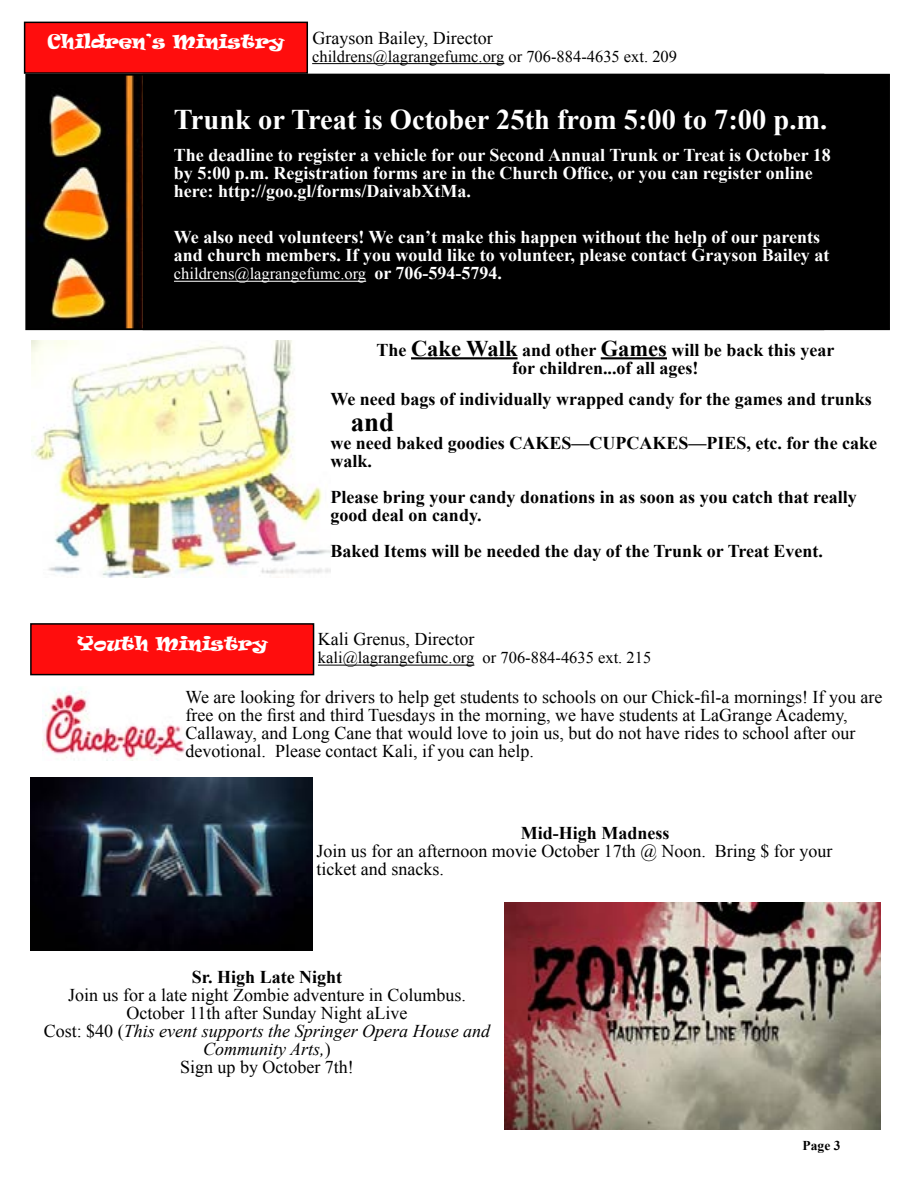
<style>
.page{position:relative;width:918px;height:1188px;background:#fff}
.page>*{position:absolute;margin:0;border:0;box-sizing:border-box;transform-origin:0 0}
.t1{font:700 28.5px "Times New Roman";color:#fff}
.t2{font:700 27px "Times New Roman";color:#000}
.t3{font:18px/18px "Times New Roman";color:#000}
.t4{font:700 18px/18px "Times New Roman";color:#000}
.t5{font:700 18px/18px "Times New Roman";color:#fff}
.t6{font:18px "Ravie";color:#fff}
.t7{font:16.5px "Times New Roman";color:#000}
.t8{font:16.5px "Times New Roman";color:#fff}
.t9{font:700 13.5px "Times New Roman";color:#000}
.s1{font-weight:700;font-size:18px}
.s2{font-size:22.5px}
.s3{font-style:italic}
</style>
<div class="page">
<img style="left:28px;top:77px;width:115px;height:250px">
<div style="left:31px;top:624px;width:283px;height:51px;background:#ff0d0d"></div>
<div style="left:30px;top:623px;width:284px;height:52px;border:2px solid #000"></div>
<hr style="left:318px;top:665px;width:156px;height:1px;background:#000">
<div style="left:25px;top:22px;width:282px;height:51px;background:#ff0d0d"></div>
<div style="left:24px;top:22px;width:284px;height:52px;border:2px solid #000"></div>
<hr style="left:312px;top:63px;width:192px;height:1px;background:#000">
<img style="left:42px;top:687px;width:143px;height:73px">
<div style="left:143px;top:74px;width:747px;height:256px;background:#000"></div>
<hr style="left:174px;top:281px;width:192px;height:1px;background:#fff">
<img style="left:31px;top:777px;width:282px;height:173px">
<img style="left:504px;top:903px;width:377px;height:227px">
<img style="left:32px;top:341px;width:298px;height:237px">
<hr style="left:411px;top:357px;width:107px;height:2px;background:#000">
<hr style="left:601px;top:357px;width:66px;height:2px;background:#000">
<p class="t6" style="left:48px;top:29px;width:238px">Children’s Ministry</p>
<p class="t3" style="left:313px;top:29px;width:182px">Grayson Bailey, Director</p>
<p class="t7" style="left:312px;top:45px;width:366px">childrens@lagrangefumc.org or 706-884-4635 ext. 209</p>
<h1 class="t1" style="left:174px;top:100px;width:655px">Trunk or Treat is October 25th from 5:00 to 7:00 p.m.</h1>
<p class="t5" style="left:174px;top:145px;width:658px">The deadline to register a vehicle for our Second Annual Trunk or Treat is October 18 by 5:00 p.m. Registration forms are in the Church Office, or you can register online here: http://goo.gl/forms/DaivabXtMa.</p>
<p class="t5" style="left:174px;top:228px;width:657px">We also need volunteers! We can’t make this happen without the help of our parents and church members. If you would like to volunteer, please contact Grayson Bailey at</p>
<p class="t8" style="left:174px;top:263px;width:330px">childrens@lagrangefumc.org <span class="s1">or 706-594-5794.</span></p>
<p class="t4" style="left:377px;top:340px;width:459px;text-align:center">The <span class="s2">Cake Walk</span> and other <span class="s2">Games</span> will be back this year for children...of all ages!</p>
<p class="t4" style="left:330px;top:390px;width:543px">We need bags of individually wrapped candy for the games and trunks</p>
<h2 class="t2" style="left:351px;top:403px;width:45px">and</h2>
<p class="t4" style="left:330px;top:433px;width:548px">we need baked goodies CAKES—CUPCAKES—PIES, etc. for the cake walk.</p>
<p class="t4" style="left:330px;top:487px;width:528px">Please bring your candy donations in as soon as you catch that really good deal on candy.</p>
<p class="t4" style="left:330px;top:541px;width:494px">Baked Items will be needed the day of the Trunk or Treat Event.</p>
<p class="t6" style="left:77px;top:631px;width:192px">Youth Ministry</p>
<p class="t3" style="left:318px;top:630px;width:158px">Kali Grenus, Director</p>
<p class="t7" style="left:318px;top:647px;width:335px">kali@lagrangefumc.org or 706-884-4635 ext. 215</p>
<p class="t3" style="left:186px;top:688px;width:698px">We are looking for drivers to help get students to schools on our Chick-fil-a mornings! If you are free on the first and third Tuesdays in the morning, we have students at LaGrange Academy, Callaway, and Long Cane that would love to join us, but do not have rides to school after our devotional. Please contact Kali, if you can help.</p>
<p class="t4" style="left:521px;top:823px;width:150px">Mid-High Madness</p>
<p class="t3" style="left:316px;top:842px;width:518px">Join us for an afternoon movie October 17th @ Noon. Bring $ for your ticket and snacks.</p>
<p class="t4" style="left:192px;top:967px;width:152px">Sr. High Late Night</p>
<p class="t3" style="left:44px;top:985px;width:448px;text-align:center">Join us for a late night Zombie adventure in Columbus.<br>October 11th after Sunday Night aLive<br>Cost: $40 (<span class="s3">This event supports the Springer Opera House and Community Arts,</span>)<br>Sign up by October 7th!</p>
<p class="t9" style="left:803px;top:1136px;width:39px">Page 3</p>
</div>
